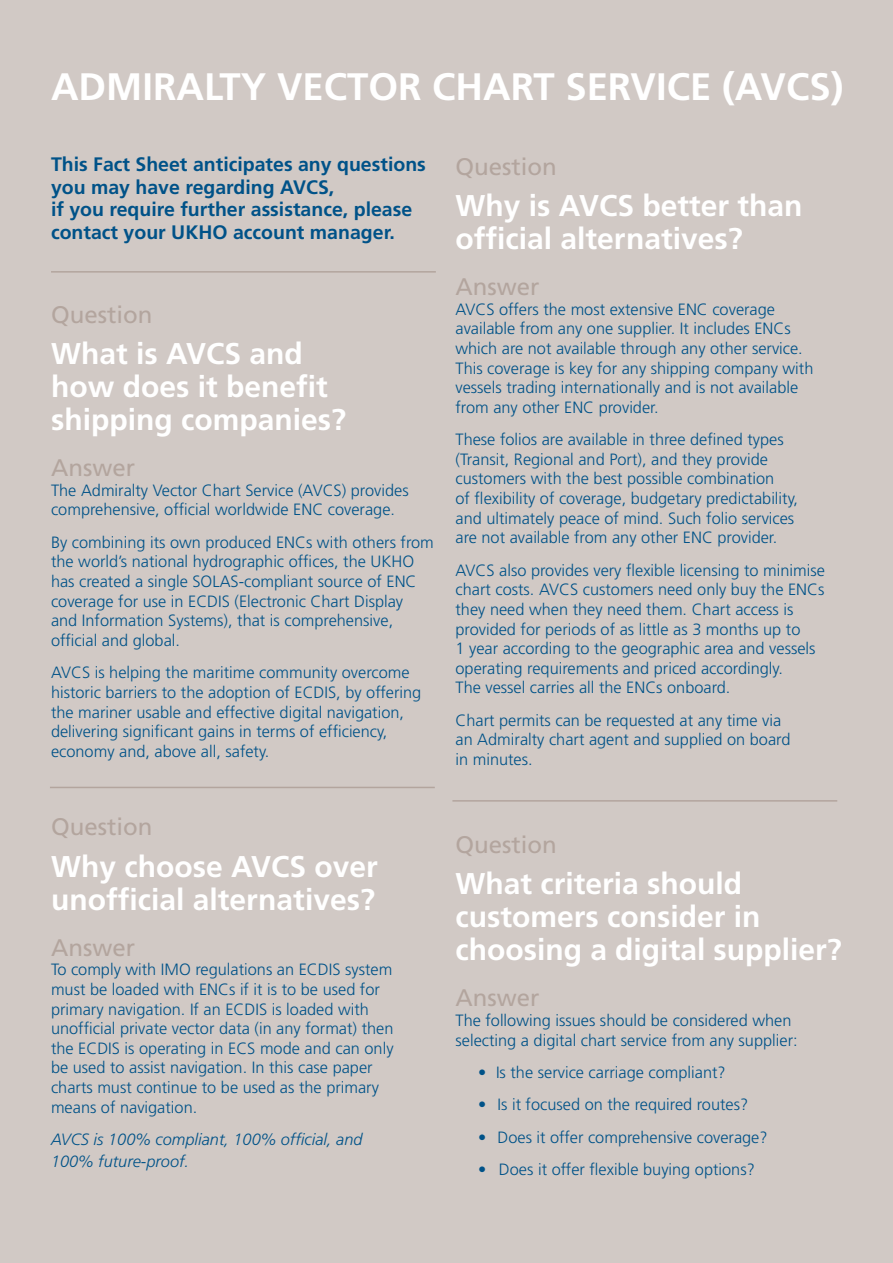
<style>
.page{position:relative;width:893px;height:1263px;background:#d1c9c5}
.page>*{position:absolute;margin:0;border:0;box-sizing:border-box;transform-origin:0 0}
.t1{font:700 38.25px "Frutiger";color:#fff}
.t2{font:700 30px/33px "Frutiger";color:#fff}
.t3{font:24px "Frutiger";color:#b3a59e}
.t4{font:700 19.5px/22.5px "Frutiger";color:#005288}
.t5{font:300 16.35px/19.6px "Frutiger";color:#005288}
.t6{font:italic 300 16.35px/21.6px "Frutiger";color:#005288}
</style>
<div class="page">
<hr style="left:51px;top:271px;width:385px;height:2px;background:#b3a59e">
<hr style="left:50px;top:787px;width:385px;height:1px;background:#b3a59e">
<hr style="left:452px;top:800px;width:385px;height:2px;background:#b3a59e">
<h1 class="t1" style="left:51px;top:65px;width:794px">ADMIRALTY VECTOR CHART SERVICE (AVCS)</h1>
<p class="t4" style="left:51px;top:153px;width:376px">This Fact Sheet anticipates any questions you may have regarding AVCS,<br>if you require further assistance, please contact your UKHO account manager.</p>
<h3 class="t3" style="left:51px;top:300px;width:103px">Question</h3>
<h2 class="t2" style="left:51px;top:337px;width:296px">What is AVCS and how does it benefit shipping companies?</h2>
<h3 class="t3" style="left:51px;top:454px;width:85px">Answer</h3>
<p class="t5" style="left:51px;top:480px;width:359px">The Admiralty Vector Chart Service (AVCS) provides comprehensive, official worldwide ENC coverage.</p>
<p class="t5" style="left:51px;top:532px;width:384px">By combining its own produced ENCs with others from the world’s national hydrographic offices, the UKHO has created a single SOLAS-compliant source of ENC coverage for use in ECDIS (Electronic Chart Display<br>and Information Systems), that is comprehensive, official and global.</p>
<p class="t5" style="left:51px;top:663px;width:372px">AVCS is helping the maritime community overcome historic barriers to the adoption of ECDIS, by offering the mariner usable and effective digital navigation, delivering significant gains in terms of efficiency, economy and, above all, safety.</p>
<h3 class="t3" style="left:51px;top:813px;width:103px">Question</h3>
<h2 class="t2" style="left:51px;top:849px;width:328px">Why choose AVCS over unofficial alternatives?</h2>
<h3 class="t3" style="left:51px;top:933px;width:85px">Answer</h3>
<p class="t5" style="left:51px;top:960px;width:344px">To comply with IMO regulations an ECDIS system must be loaded with ENCs if it is to be used for primary navigation. If an ECDIS is loaded with unofficial private vector data (in any format) then the ECDIS is operating in ECS mode and can only be used to assist navigation. In this case paper charts must continue to be used as the primary means of navigation.</p>
<p class="t6" style="left:51px;top:1128px;width:313px">AVCS is 100% compliant, 100% official, and<br>100% future-proof.</p>
<h3 class="t3" style="left:455px;top:152px;width:103px">Question</h3>
<h2 class="t2" style="left:455px;top:189px;width:348px">Why is AVCS better than official alternatives?</h2>
<h3 class="t3" style="left:455px;top:273px;width:85px">Answer</h3>
<p class="t5" style="left:455px;top:299px;width:359px">AVCS offers the most extensive ENC coverage available from any one supplier. It includes ENCs which are not available through any other service.<br>This coverage is key for any shipping company with vessels trading internationally and is not available from any other ENC provider.</p>
<p class="t5" style="left:455px;top:430px;width:344px">These folios are available in three defined types (Transit, Regional and Port), and they provide customers with the best possible combination<br>of flexibility of coverage, budgetary predictability, and ultimately peace of mind. Such folio services are not available from any other ENC provider.</p>
<p class="t5" style="left:455px;top:560px;width:371px">AVCS also provides very flexible licensing to minimise chart costs. AVCS customers need only buy the ENCs they need when they need them. Chart access is provided for periods of as little as 3 months up to<br>1 year according to the geographic area and vessels operating requirements and priced accordingly.<br>The vessel carries all the ENCs onboard.</p>
<p class="t5" style="left:455px;top:710px;width:336px">Chart permits can be requested at any time via an Admiralty chart agent and supplied on board in minutes.</p>
<h3 class="t3" style="left:455px;top:830px;width:103px">Question</h3>
<h2 class="t2" style="left:455px;top:867px;width:388px">What criteria should customers consider in choosing a digital supplier?</h2>
<h3 class="t3" style="left:455px;top:984px;width:85px">Answer</h3>
<p class="t5" style="left:455px;top:1010px;width:344px">The following issues should be considered when selecting a digital chart service from any supplier:</p>
<p class="t5" style="left:478px;top:1062px;width:249px">• Is the service carriage compliant?</p>
<p class="t5" style="left:478px;top:1095px;width:272px">• Is it focused on the required routes?</p>
<p class="t5" style="left:478px;top:1127px;width:291px">• Does it offer comprehensive coverage?</p>
<p class="t5" style="left:478px;top:1159px;width:278px">• Does it offer flexible buying options?</p>
</div>
